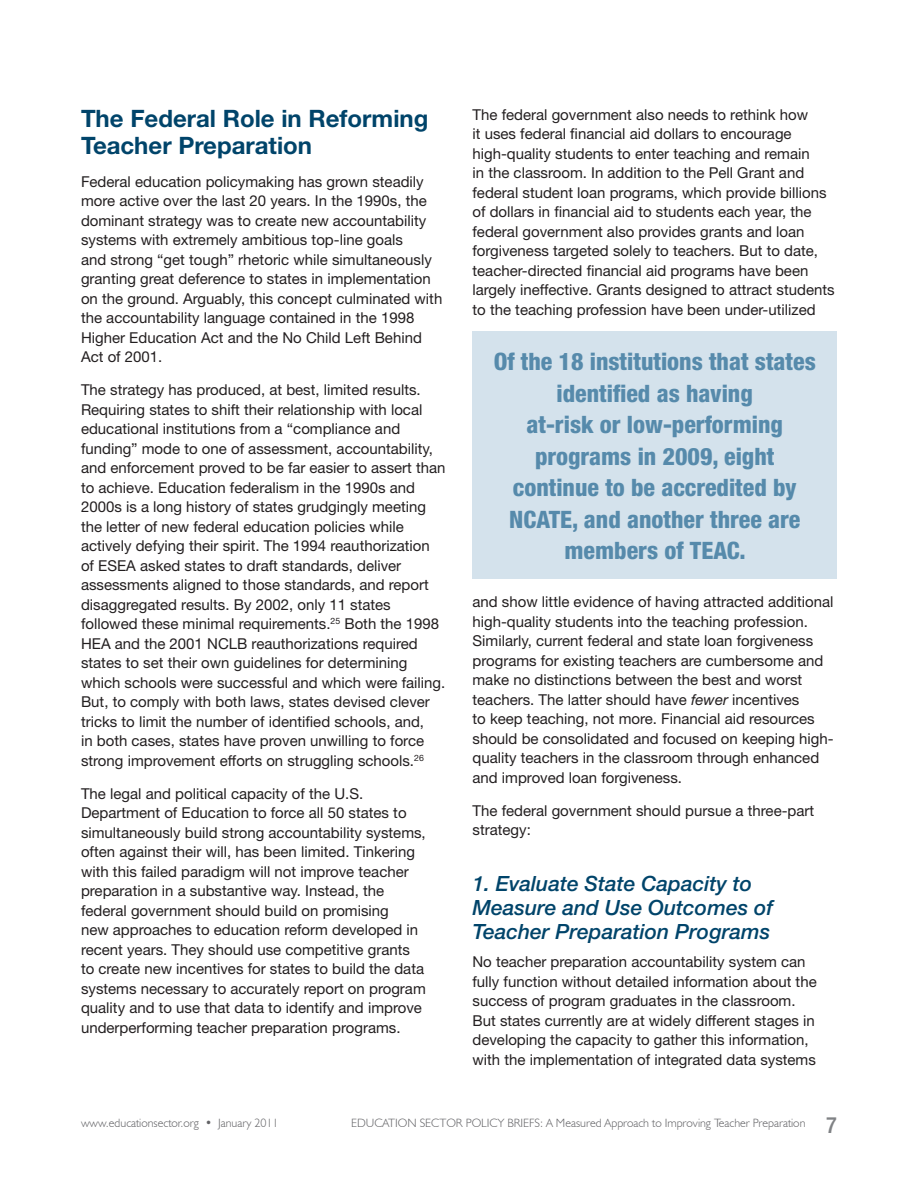
<style>
.page{position:relative;width:918px;height:1188px;background:#fff}
.page>*{position:absolute;margin:0;border:0;box-sizing:border-box;transform-origin:0 0}
.t1{font:800 condensed 24px/31.5px "Helvetica Neue";color:#568aab;text-align:center}
.t2{font:700 24px/27px "Helvetica Neue";color:#00446a}
.t3{font:500 condensed 22.5px "Helvetica Neue";color:#808285}
.t4{font:italic 500 21px/24px "Helvetica Neue";color:#00446a}
.t5{font:15px/19.5px "Helvetica Neue";color:#231f20}
.t6{font:300 12px "Humanist 521 BT";color:#636366}
.s1{font-style:italic}
</style>
<div class="page">
<div style="left:472px;top:331px;width:365px;height:248px;background:#d4e2ec"></div>
<h1 class="t2" style="left:81px;top:104px;width:349px">The Federal Role in Reforming<br>Teacher Preparation</h1>
<p class="t5" style="left:81px;top:171px;width:363px">Federal education policymaking has grown steadily more active over the last 20 years. In the 1990s, the dominant strategy was to create new accountability systems with extremely ambitious top-line goals<br>and strong “get tough” rhetoric while simultaneously granting great deference to states in implementation on the ground. Arguably, this concept culminated with the accountability language contained in the 1998<br>Higher Education Act and the No Child Left Behind Act of 2001.</p>
<p class="t5" style="left:81px;top:380px;width:366px">The strategy has produced, at best, limited results.<br>Requiring states to shift their relationship with local educational institutions from a “compliance and funding” mode to one of assessment, accountability, and enforcement proved to be far easier to assert than to achieve. Education federalism in the 1990s and 2000s is a long history of states grudgingly meeting the letter of new federal education policies while actively defying their spirit. The 1994 reauthorization of ESEA asked states to draft standards, deliver assessments aligned to those standards, and report disaggregated results. By 2002, only 11 states followed these minimal requirements.<sup>25</sup> Both the 1998<br>HEA and the 2001 NCLB reauthorizations required states to set their own guidelines for determining which schools were successful and which were failing.<br>But, to comply with both laws, states devised clever tricks to limit the number of identified schools, and,<br>in both cases, states have proven unwilling to force strong improvement efforts on struggling schools.<sup>26</sup></p>
<p class="t5" style="left:81px;top:783px;width:346px">The legal and political capacity of the U.S.<br>Department of Education to force all 50 states to simultaneously build strong accountability systems, often against their will, has been limited. Tinkering with this failed paradigm will not improve teacher preparation in a substantive way. Instead, the federal government should build on promising<br>new approaches to education reform developed in recent years. They should use competitive grants to create new incentives for states to build the data systems necessary to accurately report on program quality and to use that data to identify and improve underperforming teacher preparation programs.</p>
<p class="t5" style="left:473px;top:105px;width:364px">The federal government also needs to rethink how<br>it uses federal financial aid dollars to encourage high-quality students to enter teaching and remain<br>in the classroom. In addition to the Pell Grant and federal student loan programs, which provide billions of dollars in financial aid to students each year, the federal government also provides grants and loan forgiveness targeted solely to teachers. But to date, teacher-directed financial aid programs have been largely ineffective. Grants designed to attract students to the teaching profession have been under-utilized</p>
<h1 class="t1" style="left:494px;top:346px;width:324px">Of the 18 institutions that states identified as having<br>at-risk or low-performing programs in 2009, eight continue to be accredited by<br>NCATE, and another three are members of TEAC.</h1>
<p class="t5" style="left:473px;top:592px;width:363px">and show little evidence of having attracted additional high-quality students into the teaching profession.<br>Similarly, current federal and state loan forgiveness programs for existing teachers are cumbersome and make no distinctions between the best and worst teachers. The latter should have <span class="s1">fewer</span> incentives<br>to keep teaching, not more. Financial aid resources should be consolidated and focused on keeping high&shy;quality teachers in the classroom through enhanced and improved loan forgiveness.</p>
<p class="t5" style="left:473px;top:801px;width:343px">The federal government should pursue a three-part strategy:</p>
<h3 class="t4" style="left:472px;top:871px;width:302px">1. Evaluate State Capacity to<br>Measure and Use Outcomes of<br>Teacher Preparation Programs</h3>
<p class="t5" style="left:472px;top:952px;width:346px">No teacher preparation accountability system can fully function without detailed information about the success of program graduates in the classroom.<br>But states currently are at widely different stages in developing the capacity to gather this information, with the implementation of integrated data systems</p>
<p class="t6" style="left:81px;top:1116px;width:199px">www.educationsector.org • January 2011</p>
<p class="t6" style="left:351px;top:1116px;width:456px">EDUCATION SECTOR POLICY BRIEFS: A Measured Approach to Improving Teacher Preparation</p>
<h2 class="t3" style="left:826px;top:1111px;width:12px">7</h2>
</div>
